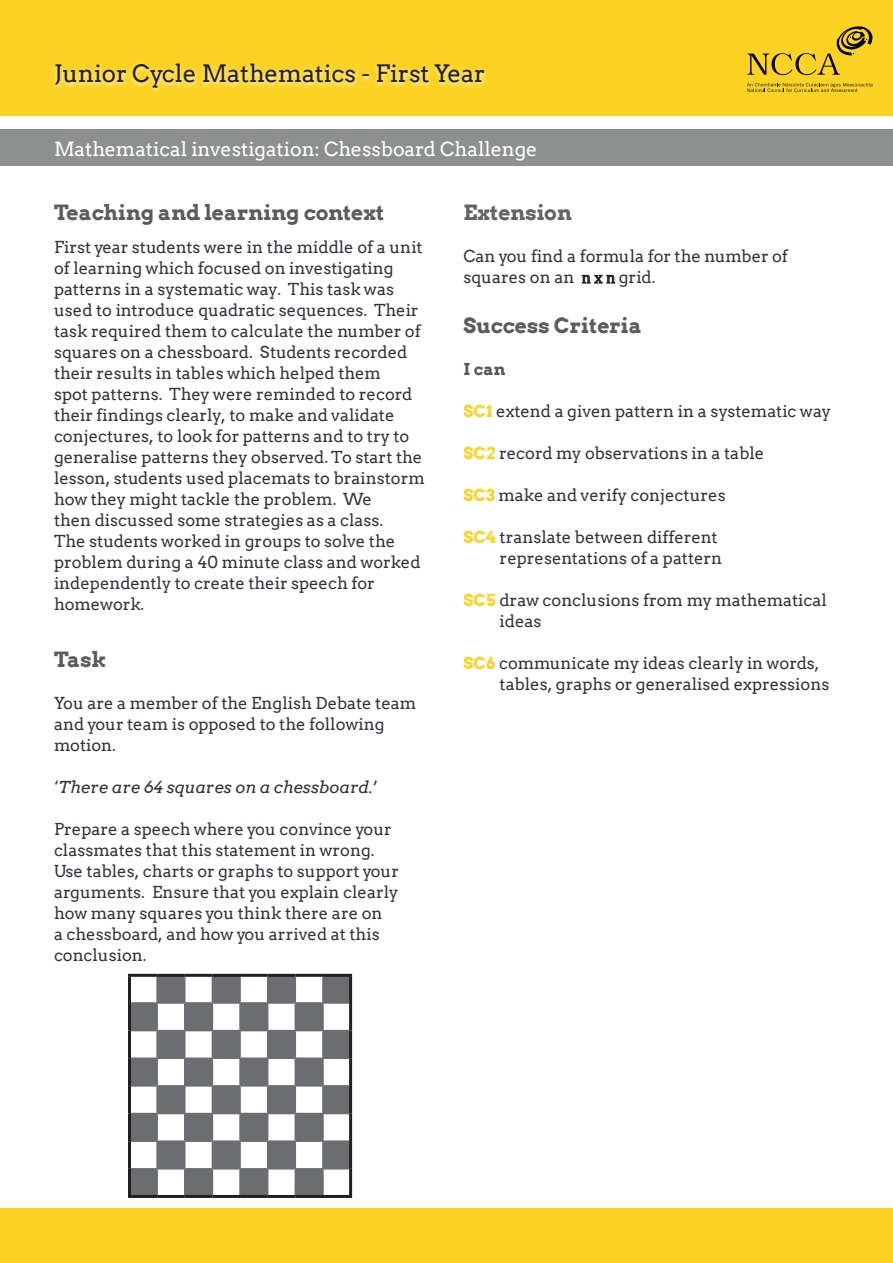
<style>
.page{position:relative;width:893px;height:1263px;background:#fff}
.page>*{position:absolute;margin:0;border:0;box-sizing:border-box;transform-origin:0 0}
.t1{font:24px "Arvo";color:#231f20}
.t2{font:700 21px "Arvo";color:#5b5c5e}
.t3{font:700 21px "Arvo";color:#636366}
.t4{font:19.5px "Arvo";color:#fff}
.t5{font:16.5px/21px "Arvo";color:#33353c}
.t6{font:16.5px/21px "Arvo";color:#32363d}
.t7{font:italic 16.5px "Arvo";color:#32363d}
.t8{font:700 16.5px "Arvo";color:#57585a}
.s1{font-style:normal}
.s2{font-family:"Cambria Math"}
.s3{font-weight:700;color:#fcd325}
</style>
<div class="page">
<div style="left:0;top:130px;width:893px;height:36px;background:#8e9090"></div>
<div style="left:0;top:0;width:893px;height:116px;background:#fcd325"></div>
<div style="left:51px;top:61px;width:438px;height:32px;background:#fff;opacity:.73"></div>
<svg style="left:747px;top:83px;width:125px;height:9px"></svg>
<svg style="left:747px;top:26px;width:125px;height:49px"></svg>
<svg style="left:581px;top:274px;width:34px;height:10px"></svg>
<div style="left:0;top:1209px;width:893px;height:54px;background:#fcd325"></div>
<hr style="left:128px;top:974px;width:29px;height:3px;background:#231f20">
<hr style="left:128px;top:977px;width:3px;height:26px;background:#231f20">
<hr style="left:157px;top:974px;width:28px;height:3px;background:#231f20">
<hr style="left:185px;top:974px;width:27px;height:3px;background:#231f20">
<hr style="left:212px;top:974px;width:28px;height:3px;background:#231f20">
<hr style="left:240px;top:974px;width:28px;height:3px;background:#231f20">
<hr style="left:268px;top:974px;width:27px;height:3px;background:#231f20">
<hr style="left:295px;top:974px;width:28px;height:3px;background:#231f20">
<hr style="left:323px;top:974px;width:29px;height:3px;background:#231f20">
<hr style="left:349px;top:977px;width:3px;height:26px;background:#231f20">
<hr style="left:128px;top:1003px;width:3px;height:27px;background:#231f20">
<hr style="left:349px;top:1003px;width:3px;height:27px;background:#231f20">
<hr style="left:128px;top:1030px;width:3px;height:28px;background:#231f20">
<hr style="left:349px;top:1030px;width:3px;height:28px;background:#231f20">
<hr style="left:128px;top:1058px;width:3px;height:28px;background:#231f20">
<hr style="left:349px;top:1058px;width:3px;height:28px;background:#231f20">
<hr style="left:128px;top:1086px;width:3px;height:27px;background:#231f20">
<hr style="left:349px;top:1086px;width:3px;height:27px;background:#231f20">
<hr style="left:128px;top:1113px;width:3px;height:28px;background:#231f20">
<hr style="left:349px;top:1113px;width:3px;height:28px;background:#231f20">
<hr style="left:128px;top:1141px;width:3px;height:28px;background:#231f20">
<hr style="left:349px;top:1141px;width:3px;height:28px;background:#231f20">
<hr style="left:128px;top:1169px;width:3px;height:26px;background:#231f20">
<hr style="left:349px;top:1169px;width:3px;height:26px;background:#231f20">
<hr style="left:128px;top:1195px;width:29px;height:3px;background:#231f20">
<hr style="left:157px;top:1195px;width:28px;height:3px;background:#231f20">
<hr style="left:185px;top:1195px;width:27px;height:3px;background:#231f20">
<hr style="left:212px;top:1195px;width:28px;height:3px;background:#231f20">
<hr style="left:240px;top:1195px;width:28px;height:3px;background:#231f20">
<hr style="left:268px;top:1195px;width:27px;height:3px;background:#231f20">
<hr style="left:295px;top:1195px;width:28px;height:3px;background:#231f20">
<hr style="left:323px;top:1195px;width:29px;height:3px;background:#231f20">
<svg style="left:131px;top:977px;width:218px;height:218px"></svg>
<hr style="left:322px;top:1169px;width:2px;height:26px;background:#6c6d70">
<p class="t1" style="left:54px;top:60px;width:433px">Junior Cycle Mathematics - First Year</p>
<p class="t4" style="left:54px;top:138px;width:485px">Mathematical investigation: Chessboard Challenge</p>
<p class="t2" style="left:54px;top:201px;width:332px">Teaching and learning context</p>
<p class="t5" style="left:54px;top:237px;width:372px">First year students were in the middle of a unit of learning which focused on investigating patterns in a systematic way. This task was used to introduce quadratic sequences. Their task required them to calculate the number of squares on a chessboard. Students recorded their results in tables which helped them<br>spot patterns. They were reminded to record their findings clearly, to make and validate conjectures, to look for patterns and to try to generalise patterns they observed. To start the lesson, students used placemats to brainstorm how they might tackle the problem. We<br>then discussed some strategies as a class.<br>The students worked in groups to solve the problem during a 40 minute class and worked independently to create their speech for homework.</p>
<p class="t2" style="left:54px;top:648px;width:54px">Task</p>
<p class="t6" style="left:54px;top:693px;width:364px">You are a member of the English Debate team and your team is opposed to the following motion.</p>
<p class="t7" style="left:54px;top:778px;width:325px"><span class="s1">‘</span>There are 64 squares on a chessboard.<span class="s1">’</span></p>
<p class="t6" style="left:54px;top:819px;width:347px">Prepare a speech where you convince your classmates that this statement in wrong.<br>Use tables, charts or graphs to support your arguments. Ensure that you explain clearly how many squares you think there are on<br>a chessboard, and how you arrived at this conclusion.</p>
<p class="t3" style="left:463px;top:201px;width:110px">Extension</p>
<p class="t6" style="left:463px;top:246px;width:326px">Can you find a formula for the number of squares on an <span class="s2">n x n</span> grid.</p>
<p class="t2" style="left:463px;top:313px;width:180px">Success Criteria</p>
<p class="t8" style="left:463px;top:359px;width:44px">I can</p>
<p class="t5" style="left:463px;top:400px;width:369px"><span class="s3">SC1</span> extend a given pattern in a systematic way</p>
<p class="t5" style="left:463px;top:442px;width:302px"><span class="s3">SC2</span> record my observations in a table</p>
<p class="t5" style="left:463px;top:484px;width:264px"><span class="s3">SC3</span> make and verify conjectures</p>
<p class="t5" style="left:463px;top:526px;width:260px;text-align:right"><span class="s3">SC4</span> translate between different representations of a pattern</p>
<p class="t5" style="left:500px;top:589px;width:329px;text-indent:-36px"><span class="s3">SC5</span> draw conclusions from my mathematical ideas</p>
<p class="t5" style="left:500px;top:652px;width:331px;text-indent:-36px"><span class="s3">SC6</span> communicate my ideas clearly in words, tables, graphs or generalised expressions</p>
</div>
